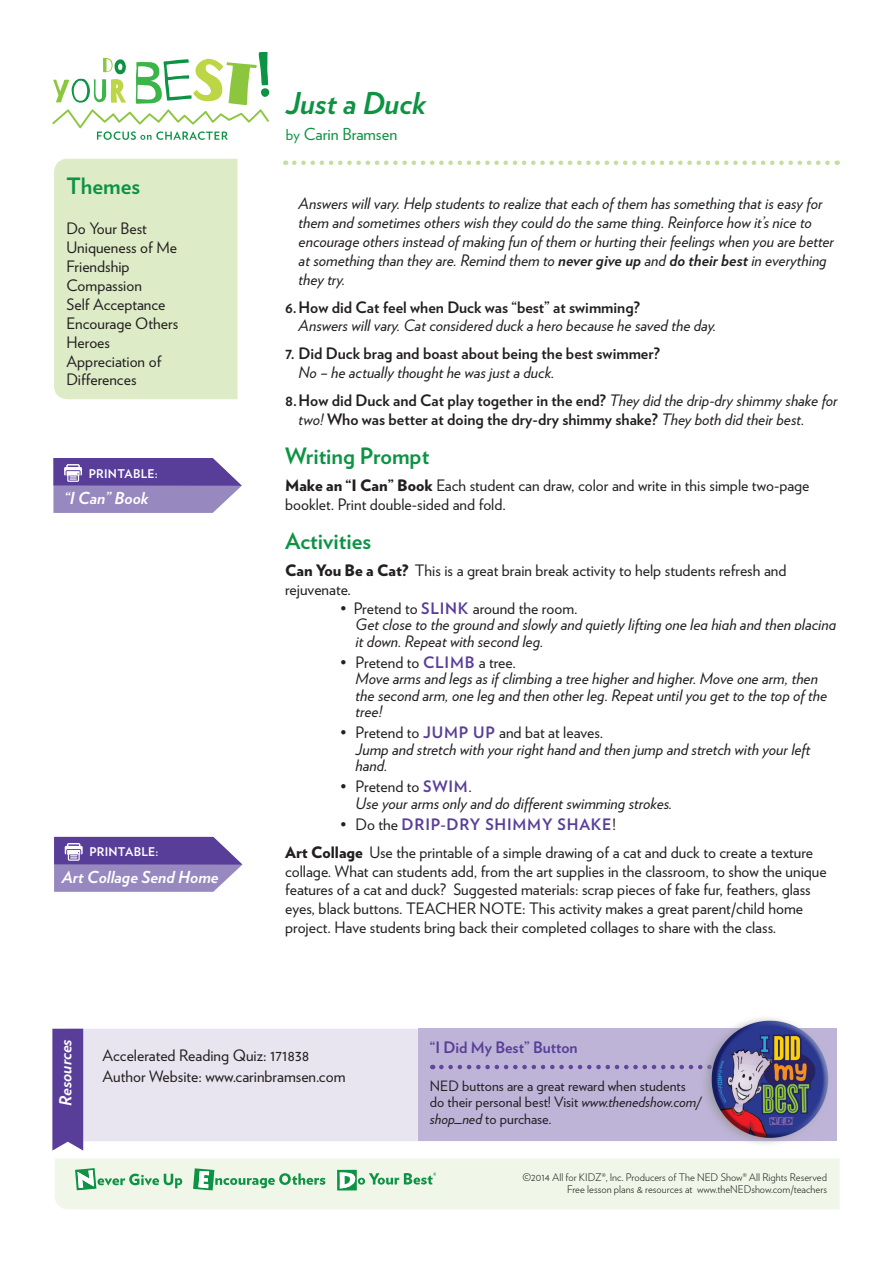
<style>
.page{position:relative;width:893px;height:1263px;background:#fff}
.page>*{position:absolute;margin:0;border:0;box-sizing:border-box;transform-origin:0 0}
.t1{font:italic 700 30px "Verlag";color:#0d9344}
.t2{font:700 22.5px "Verlag";color:#0d9344}
.t3{font:italic 700 16.65px "Verlag";color:#fff}
.t4{font:italic 700 16.5px "Verlag";color:#fff}
.t5{font:16.5px "Verlag";color:#0d9344}
.t6{font:italic 15.75px/16.5px "Verlag";color:#231f20}
.t7{font:15.75px/18.9px "Verlag";color:#231f20}
.t8{font:700 15.75px/18.9px "Verlag";color:#231f20}
.t9{font:700 15.75px "Verlag";letter-spacing:.05em;color:#593e99}
.t10{font:700 15.75px "Verlag";color:#593e99}
.t11{font:14.25px/16.5px "Verlag";color:#231f20}
.t12{font:700 12px "Verlag";letter-spacing:.025em;color:#fff}
.t13{font:300 10.5px/12.6px "Verlag";color:#231f20;text-align:right}
.s1{font-size:15px}
.s2{font-weight:700}
.s3{font-weight:400;font-style:italic}
.s4{font-weight:900}
.s5{font-style:normal}
.s6{font-weight:700;font-style:normal;color:#593e99}
.s7{font-weight:400;color:#231f20}
.s8{font-style:italic}
</style>
<div class="page">
<div style="left:83px;top:1029px;width:335px;height:112px;background:#e9e5f0"></div>
<svg style="left:52px;top:52px;width:217px;height:88px"></svg>
<div style="left:54px;top:159px;width:184px;height:240px;background:#ddecc7"></div>
<svg style="left:294px;top:161px;width:544px;height:4px"></svg>
<div style="left:52px;top:1029px;width:31px;height:121px;background:#593e99"></div>
<div style="left:418px;top:1029px;width:419px;height:112px;background:#beb4d8"></div>
<svg style="left:441px;top:1065px;width:249px;height:4px"></svg>
<img style="left:690px;top:1018px;width:147px;height:126px">
<svg style="left:55px;top:1158px;width:785px;height:51px;background:#e6f2e0"></svg>
<svg style="left:53px;top:458px;width:189px;height:55px;background:#8672b4"></svg>
<svg style="left:54px;top:837px;width:188px;height:55px;background:#8572b4"></svg>
<p class="t2" style="left:67px;top:168px;width:75px">Themes</p>
<p class="t7" style="left:67px;top:218px;width:82px">Do Your Best</p>
<p class="t7" style="left:67px;top:237px;width:112px">Uniqueness of Me</p>
<p class="t7" style="left:67px;top:256px;width:65px">Friendship</p>
<p class="t7" style="left:67px;top:275px;width:77px">Compassion</p>
<p class="t7" style="left:67px;top:294px;width:100px">Self Acceptance</p>
<p class="t7" style="left:67px;top:313px;width:113px">Encourage Others</p>
<p class="t7" style="left:67px;top:332px;width:45px">Heroes</p>
<p class="t7" style="left:67px;top:351px;width:96px">Appreciation of<br>Differences</p>
<p class="t12" style="left:89px;top:464px;width:71px">PRINTABLE:</p>
<p class="t4" style="left:64px;top:485px;width:86px">“I Can” Book</p>
<p class="t12" style="left:89px;top:843px;width:71px">PRINTABLE:</p>
<p class="t4" style="left:62px;top:864px;width:158px">Art Collage Send Home</p>
<p class="t1" style="left:286px;top:79px;width:142px">Just a Duck</p>
<p class="t5" style="left:286px;top:121px;width:113px"><span class="s1">by</span> Carin Bramsen</p>
<p class="t6" style="left:299px;top:193px;width:537px;line-height:18.9px">Answers will vary. Help students to realize that each of them has something that is easy for them and sometimes others wish they could do the same thing. Reinforce how it’s nice to encourage others instead of making fun of them or hurting their feelings when you are better at something than they are. Remind them to <span class="s2">never give up</span> and <span class="s2">do their best</span> in everything they try.</p>
<p class="t8" style="left:285px;top:297px;width:356px">6.How did Cat feel when Duck was “best” at swimming?</p>
<p class="t6" style="left:299px;top:317px;width:419px">Answers will vary. Cat considered duck a hero because he saved the day.</p>
<p class="t8" style="left:285px;top:343px;width:376px">7. Did Duck brag and boast about being the best swimmer?</p>
<p class="t6" style="left:299px;top:363px;width:257px">No – he actually thought he was just a duck.</p>
<p class="t8" style="left:299px;top:390px;width:541px;text-indent:-14px">8.How did Duck and Cat play together in the end? <span class="s3">They did the drip-dry shimmy shake for two!</span> Who was better at doing the dry-dry shimmy shake? <span class="s3">They both did their best.</span></p>
<p class="t2" style="left:285px;top:438px;width:146px">Writing Prompt</p>
<p class="t7" style="left:285px;top:475px;width:526px"><span class="s4">Make an “I Can” Book</span> Each student can draw, color and write in this simple two-page booklet. Print double-sided and fold.</p>
<p class="t2" style="left:285px;top:523px;width:87px">Activities</p>
<p class="t7" style="left:285px;top:560px;width:503px"><span class="s4">Can You Be a Cat?</span> This is a great brain break activity to help students refresh and rejuvenate.</p>
<p class="t6" style="left:356px;top:599px;width:482px;text-indent:-15px"><span class="s5">• Pretend to</span> <span class="s6">SLINK</span> <span class="s5">around the room.<br></span>Get close to the ground and slowly and quietly lifting one leg high and then placing it down. Repeat with second leg.</p>
<p class="t6" style="left:356px;top:653px;width:473px;text-indent:-15px"><span class="s5">• Pretend to</span> <span class="s6">CLIMB</span> <span class="s5">a tree.<br></span>Move arms and legs as if climbing a tree higher and higher. Move one arm, then the second arm, one leg and then other leg. Repeat until you get to the top of the tree!</p>
<p class="t6" style="left:356px;top:723px;width:456px;text-indent:-15px"><span class="s5">• Pretend to</span> <span class="s6">JUMP UP</span> <span class="s5">and bat at leaves.<br></span>Jump and stretch with your right hand and then jump and stretch with your left hand.</p>
<p class="t6" style="left:356px;top:777px;width:318px;text-indent:-15px"><span class="s5">• Pretend to</span> <span class="s6">SWIM</span><span class="s5">.<br></span>Use your arms only and do different swimming strokes.</p>
<p class="t9" style="left:341px;top:812px;width:277px"><span class="s7">• Do the</span> DRIP-DRY SHIMMY SHAKE<span class="s7">!</span></p>
<p class="t7" style="left:285px;top:842px;width:543px"><span class="s4">Art Collage</span> Use the printable of a simple drawing of a cat and duck to create a texture collage. What can students add, from the art supplies in the classroom, to show the unique features of a cat and duck? Suggested materials: scrap pieces of fake fur, feathers, glass eyes, black buttons. TEACHER NOTE: This activity makes a great parent/child home project. Have students bring back their completed collages to share with the class.</p>
<p class="t3" style="left:52px;top:1106px;width:68px;rotate:-90deg">Resources</p>
<p class="t10" style="left:430px;top:1035px;width:149px">“I Did My Best” Button</p>
<p class="t7" style="left:103px;top:1044px;width:208px">Accelerated Reading Quiz: 171838</p>
<p class="t7" style="left:103px;top:1065px;width:244px">Author Website: www.carinbramsen.com</p>
<p class="t11" style="left:430px;top:1077px;width:273px">NED buttons are a great reward when students do their personal best! Visit <span class="s8">www.thenedshow.com/ shop_ned</span> to purchase.</p>
<p class="t13" style="left:522px;top:1170px;width:306px">©2014 All for KIDZ®, Inc. Producers of The NED Show® All Rights Reserved<br>Free lesson plans &amp; resources at www.theNEDshow.com/teachers</p>
</div>
